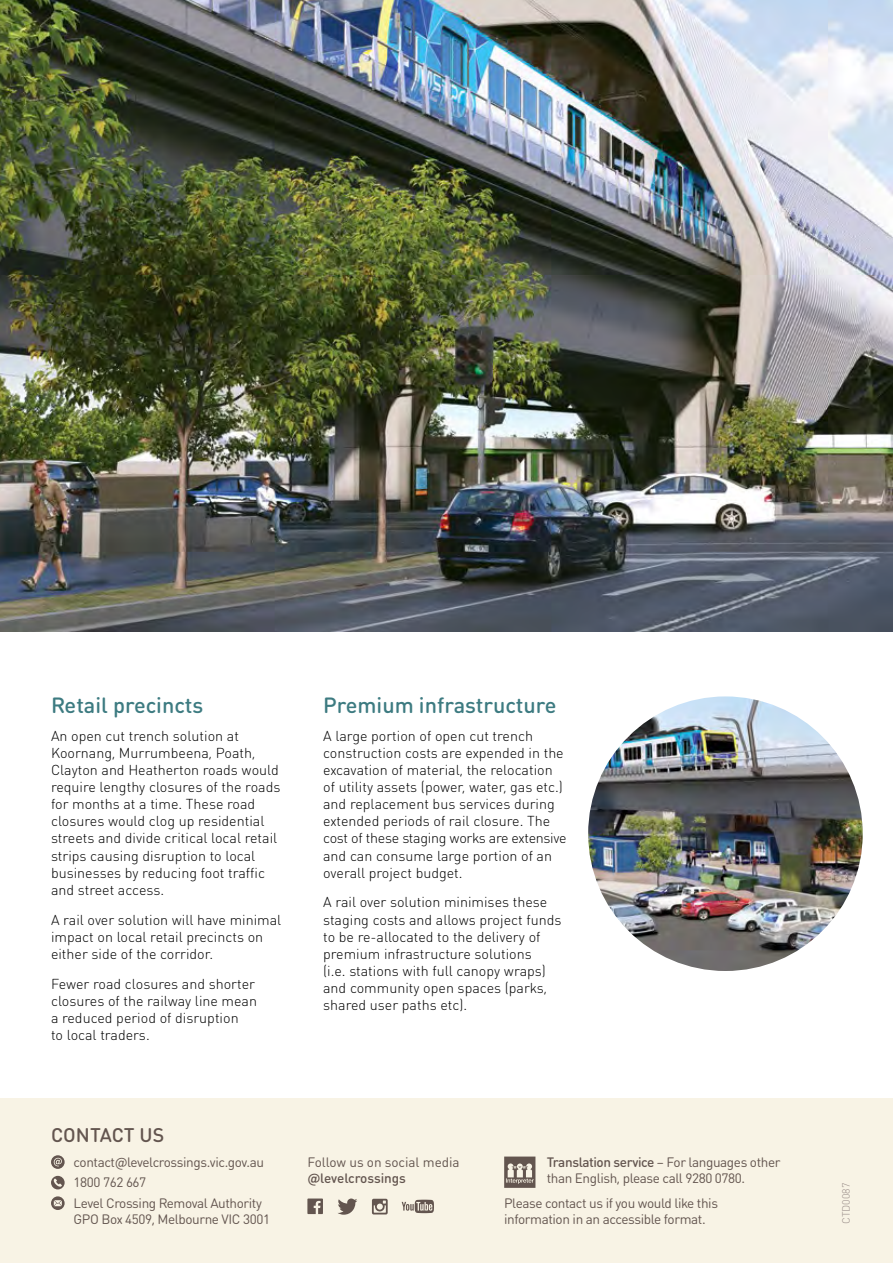
<style>
.page{position:relative;width:893px;height:1263px;background:#fff}
.page>*{position:absolute;margin:0;border:0;box-sizing:border-box;transform-origin:0 0}
.t1{font:500 21.75px "DIN Round OT";color:#3d7b81}
.t2{font:500 19.5px "DIN Round OT";color:#63554f}
.t3{font:300 14.25px/17.1px "DIN Round OT";color:#000}
.t4{font:13.5px/20.5px "DIN Round OT";letter-spacing:-.03em;color:#63554f}
.t5{font:13.5px "DIN Round OT";letter-spacing:-.005em;color:#63554f}
.t6{font:500 13.5px "DIN Round OT";letter-spacing:-.005em;color:#63554f}
.t7{font:300 10.5px "DIN Round OT";color:#978b87}
.s1{font-weight:500}
</style>
<div class="page">
<img style="left:588px;top:696px;width:275px;height:275px;border-radius:137px">
<img style="left:0;top:0;width:893px;height:631px">
<div style="left:0;top:1098px;width:893px;height:165px;background:#f8f3e5"></div>
<svg style="left:402px;top:1200px;width:32px;height:13px"></svg>
<svg style="left:372px;top:1199px;width:16px;height:15px"></svg>
<svg style="left:338px;top:1198px;width:19px;height:17px"></svg>
<svg style="left:307px;top:1198px;width:16px;height:16px"></svg>
<svg style="left:51px;top:1155px;width:14px;height:14px"></svg>
<svg style="left:51px;top:1176px;width:14px;height:13px"></svg>
<svg style="left:51px;top:1196px;width:14px;height:14px"></svg>
<svg style="left:504px;top:1156px;width:31px;height:32px"></svg>
<h1 class="t1" style="left:51px;top:691px;width:154px">Retail precincts</h1>
<p class="t3" style="left:51px;top:727px;width:231px">An open cut trench solution at Koornang, Murrumbeena, Poath, Clayton and Heatherton roads would require lengthy closures of the roads for months at a time. These road closures would clog up residential streets and divide critical local retail strips causing disruption to local businesses by reducing foot traffic and street access.</p>
<p class="t3" style="left:51px;top:911px;width:232px">A rail over solution will have minimal impact on local retail precincts on either side of the corridor.</p>
<p class="t3" style="left:51px;top:975px;width:208px">Fewer road closures and shorter closures of the railway line mean a reduced period of disruption<br>to local traders.</p>
<h1 class="t1" style="left:323px;top:691px;width:235px">Premium infrastructure</h1>
<p class="t3" style="left:323px;top:727px;width:245px">A large portion of open cut trench construction costs are expended in the excavation of material, the relocation of utility assets (power, water, gas etc.) and replacement bus services during extended periods of rail closure. The cost of these staging works are extensive and can consume large portion of an overall project budget.</p>
<p class="t3" style="left:323px;top:894px;width:240px">A rail over solution minimises these staging costs and allows project funds to be re-allocated to the delivery of premium infrastructure solutions<br>(i.e. stations with full canopy wraps) and community open spaces (parks, shared user paths etc).</p>
<h2 class="t2" style="left:51px;top:1122px;width:115px">CONTACT US</h2>
<p class="t4" style="left:74px;top:1151px;width:192px">contact@levelcrossings.vic.gov.au<br>1800 762 667<br>Level Crossing Removal Authority</p>
<p class="t4" style="left:74px;top:1208px;width:198px">GPO Box 4509, Melbourne VIC 3001</p>
<p class="t5" style="left:307px;top:1153px;width:154px">Follow us on social media</p>
<p class="t6" style="left:307px;top:1169px;width:100px">@levelcrossings</p>
<p class="t4" style="left:547px;top:1154px;width:235px;line-height:16.2px"><span class="s1">Translation service</span> – For languages other than English, please call 9280 0780.</p>
<p class="t4" style="left:504px;top:1194px;width:215px;line-height:16.2px">Please contact us if you would like this information in an accessible format.</p>
<p class="t7" style="left:840px;top:1224px;width:42px;rotate:-90deg">CTD0087</p>
</div>
